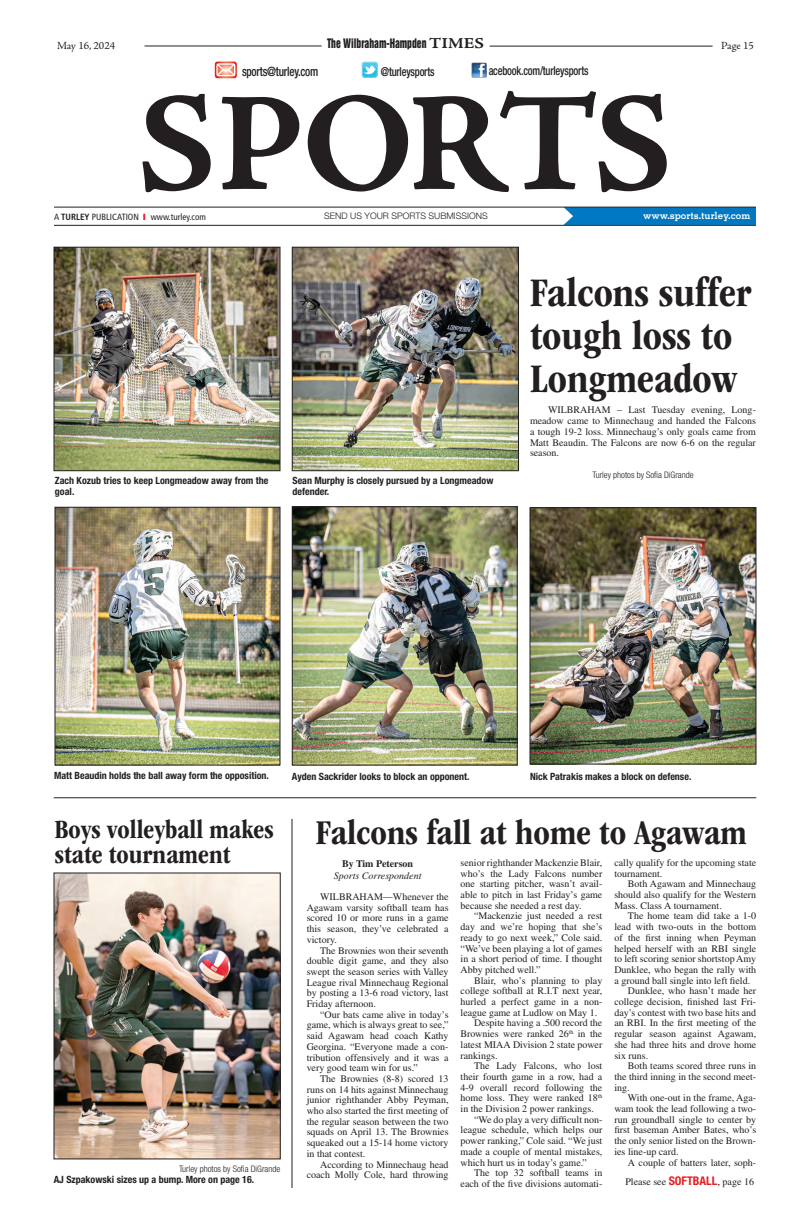
<style>
.page{position:relative;width:810px;height:1224px;background:#fff}
.page>*{position:absolute;margin:0;border:0;box-sizing:border-box;transform-origin:0 0}
.t1{font:139.5px "Adobe Jenson Pro Bold Capt";letter-spacing:-.04em;color:#231f20}
.times_-_headline{font:700 condensed 42px/43px "ITC Garamond Std";color:#231f20}
.times_-_headline-2{font:700 condensed 36px "ITC Garamond Std";color:#231f20}
.times_-_headline2{font:700 condensed 27px/25px "ITC Garamond Std";color:#231f20}
.t2{font:500 condensed 12.9px "Helvetica Neue LT Std";letter-spacing:-.02em;color:#231f20;scale:.86 1}
.t3{font:500 condensed 12.3px "Helvetica Neue LT Std";letter-spacing:-.02em;color:#231f20;scale:.85 1}
.t4{font:12px "Helvetica Inserat LT Std";color:#231f20;scale:.8 1}
.t5{font:11px "Adobe Jenson Pro";color:#231f20}
.times_-_body_text{font:10px/10.7px "Times LT Std";color:#231f20;text-align:justify}
.times_-_cutline{font:700 condensed 10px/10.7px "Helvetica Neue LT Std";color:#231f20}
.JR_body_text{font:10px/10.7px "Times LT Std";color:#231f20;text-align:justify}
.Jump1{font:10px "Times LT Std";color:#231f20}
.t6{font:700 10px "Memphis LT Std";color:#fff}
.times_-_byline_2{font:italic 10px "Times LT Std";color:#231f20}
.times_-_byline_1{font:700 10px "Times LT Std";color:#231f20}
.times_-_cutline-2{font:300 condensed 9px "Helvetica Neue LT Std";color:#231f20}
.t7{font:condensed 9px "Frutiger LT Std";color:#231f20}
.t8{font:300 9px "Helvetica Neue LT Std";color:#231f20}
.s1{font-family:"Adobe Jenson Pro Bold Capt";font-size:15px}
.s2{color:#e61e25}
.s3{font-weight:700}
.s4{font-family:"Helvetica Neue LT Std";font-weight:700;font-stretch:condensed;font-size:12px;color:#e61e25}
.s5{font-size:11px}
</style>
<div class="page">
<hr style="left:145px;top:46px;width:177px;height:1px;background:#231f20">
<hr style="left:490px;top:46px;width:223px;height:1px;background:#231f20">
<img style="left:471px;top:63px;width:16px;height:14px">
<svg style="left:362px;top:62px;width:16px;height:16px"></svg>
<svg style="left:362px;top:62px;width:16px;height:15px"></svg>
<svg style="left:564px;top:208px;width:192px;height:17px;background:#067bc1"></svg>
<hr style="left:54px;top:207px;width:702px;height:1px;background:#231f20">
<hr style="left:54px;top:225px;width:702px;height:1px;background:#231f20">
<svg style="left:215px;top:62px;width:22px;height:16px"></svg>
<img style="left:294px;top:508px;width:222px;height:255px">
<div style="left:292px;top:506px;width:226px;height:259px;border:1px solid #231f20"></div>
<img style="left:56px;top:249px;width:222px;height:220px">
<div style="left:54px;top:247px;width:226px;height:224px;border:1px solid #231f20"></div>
<img style="left:57px;top:509px;width:221px;height:254px">
<div style="left:55px;top:507px;width:225px;height:258px;border:1px solid #231f20"></div>
<img style="left:294px;top:249px;width:223px;height:220px">
<div style="left:292px;top:247px;width:227px;height:224px;border:1px solid #231f20"></div>
<img style="left:532px;top:509px;width:222px;height:253px">
<div style="left:530px;top:507px;width:226px;height:257px;border:1px solid #231f20"></div>
<hr style="left:54px;top:798px;width:702px;height:1px;background:#231f20">
<img style="left:56px;top:875px;width:222px;height:282px">
<div style="left:54px;top:873px;width:226px;height:286px;border:1px solid #231f20"></div>
<hr style="left:292px;top:819px;width:1px;height:369px;background:#231f20">
<p class="t5" style="left:57px;top:40px;width:60px">May 16, 2024</p>
<p class="t4" style="left:327px;top:37px;width:198px">The Wilbraham-Hampden <span class="s1">TIMES</span></p>
<p class="t5" style="left:721px;top:40px;width:34px">Page 15</p>
<p class="t2" style="left:242px;top:64px;width:90px">sports@turley.com</p>
<p class="t3" style="left:381px;top:64px;width:65px">@turleysports</p>
<p class="t3" style="left:489px;top:64px;width:119px">acebook.com/turleysports</p>
<p class="t1" style="left:137px;top:62px;width:537px">SPORTS</p>
<p class="t7" style="left:143px;top:211px;width:64px"><span class="s2">❙</span> www.turley.com</p>
<p class="t8" style="left:324px;top:211px;width:165px">SEND US YOUR SPORTS SUBMISSIONS</p>
<p class="t6" style="left:643px;top:209px;width:109px">www.sports.turley.com</p>
<p class="t7" style="left:54px;top:211px;width:86px">A <span class="s3">TURLEY</span> PUBLICATION</p>
<p class="times_-_cutline" style="left:55px;top:475px;width:215px">Zach Kozub tries to keep Longmeadow away from the goal.</p>
<p class="times_-_cutline" style="left:292px;top:475px;width:202px">Sean Murphy is closely pursued by a Longmeadow defender.</p>
<p class="times_-_headline" style="left:530px;top:271px;width:223px">Falcons suffer tough loss to<br>Longmeadow</p>
<p class="JR_body_text" style="left:530px;top:405px;width:228px;text-indent:18px">WILBRAHAM – Last Tuesday evening, Long&shy;meadow came to Minnechaug and handed the Falcons a tough 19-2 loss. Minnechaug’s only goals came from Matt Beaudin. The Falcons are now 6-6 on the regular season.</p>
<p class="times_-_cutline-2" style="left:592px;top:469px;width:103px">Turley photos by Sofia DiGrande</p>
<p class="times_-_cutline" style="left:54px;top:770px;width:217px">Matt Beaudin holds the ball away form the opposition.</p>
<p class="times_-_cutline" style="left:292px;top:771px;width:179px">Ayden Sackrider looks to block an opponent.</p>
<p class="times_-_cutline" style="left:530px;top:771px;width:163px">Nick Patrakis makes a block on defense.</p>
<p class="times_-_headline2" style="left:55px;top:817px;width:220px">Boys volleyball makes state tournament</p>
<p class="times_-_cutline-2" style="left:179px;top:1164px;width:103px">Turley photos by Sofia DiGrande</p>
<p class="times_-_cutline" style="left:54px;top:1174px;width:202px">AJ Szpakowski sizes up a bump. More on page 16.</p>
<p class="times_-_headline-2" style="left:316px;top:813px;width:433px">Falcons fall at home to Agawam</p>
<p class="times_-_byline_1" style="left:342px;top:857px;width:72px">By Tim Peterson</p>
<p class="times_-_byline_2" style="left:334px;top:870px;width:89px">Sports Correspondent</p>
<p class="times_-_body_text" style="left:307px;top:891px;width:143px;text-indent:14px">WILBRAHAM—Whenever the Agawam varsity softball team has scored 10 or more runs in a game this season, they’ve celebrated a victory.</p>
<p class="times_-_body_text" style="left:307px;top:945px;width:143px;text-indent:14px">The Brownies won their seventh double digit game, and they also swept the season series with Valley League rival Minnechaug Regional by posting a 13-6 road victory, last Friday afternoon.</p>
<p class="times_-_body_text" style="left:307px;top:1009px;width:143px;text-indent:14px">“Our bats came alive in today’s game, which is always great to see,” said Agawam head coach Kathy Georgina. “Everyone made a con&shy;tribution offensively and it was a very good team win for us.”</p>
<p class="times_-_body_text" style="left:307px;top:1073px;width:143px;text-indent:14px">The Brownies (8-8) scored 13 runs on 14 hits against Minnechaug junior righthander Abby Peyman, who also started the first meeting of the regular season between the two squads on April 13. The Brownies squeaked out a 15-14 home victory in that contest.</p>
<p class="times_-_body_text" style="left:307px;top:1159px;width:143px;text-align:right">According to Minnechaug head coach Molly Cole, hard throwing</p>
<p class="times_-_body_text" style="left:461px;top:857px;width:143px">senior righthander Mackenzie Blair, who’s the Lady Falcons number one starting pitcher, wasn’t avail&shy;able to pitch in last Friday’s game because she needed a rest day.</p>
<p class="times_-_body_text" style="left:461px;top:911px;width:143px;text-indent:14px">“Mackenzie just needed a rest day and we’re hoping that she’s ready to go next week,” Cole said. “We’ve been playing a lot of games in a short period of time. I thought Abby pitched well.”</p>
<p class="times_-_body_text" style="left:461px;top:975px;width:143px;text-indent:14px">Blair, who’s planning to play college softball at R.I.T next year, hurled a perfect game in a non&shy;league game at Ludlow on May 1.</p>
<p class="times_-_body_text" style="left:461px;top:1018px;width:143px;text-indent:14px">Despite having a .500 record the Brownies were ranked 26<sup>th</sup> in the latest MIAA Division 2 state power rankings.</p>
<p class="times_-_body_text" style="left:461px;top:1060px;width:143px;text-indent:14px">The Lady Falcons, who lost their fourth game in a row, had a 4-9 overall record following the home loss. They were ranked 18<sup>th </sup>in the Division 2 power rankings.</p>
<p class="times_-_body_text" style="left:461px;top:1114px;width:143px;text-indent:14px">“We do play a very difficult non&shy;league schedule, which helps our power ranking,” Cole said. “We just made a couple of mental mistakes, which hurt us in today’s game.”</p>
<p class="times_-_body_text" style="left:461px;top:1167px;width:143px;text-align:right">The top 32 softball teams in each of the five divisions automati-</p>
<p class="times_-_body_text" style="left:614px;top:857px;width:143px">cally qualify for the upcoming state tournament.</p>
<p class="times_-_body_text" style="left:614px;top:879px;width:143px;text-indent:14px">Both Agawam and Minnechaug should also qualify for the Western Mass. Class A tournament.</p>
<p class="times_-_body_text" style="left:614px;top:911px;width:143px;text-indent:14px">The home team did take a 1-0 lead with two-outs in the bottom of the first inning when Peyman helped herself with an RBI single to left scoring senior shortstop Amy Dunklee, who began the rally with a ground ball single into left field.</p>
<p class="times_-_body_text" style="left:614px;top:986px;width:143px;text-indent:14px">Dunklee, who hasn’t made her college decision, finished last Fri&shy;day’s contest with two base hits and an RBI. In the first meeting of the regular season against Agawam, she had three hits and drove home six runs.</p>
<p class="times_-_body_text" style="left:614px;top:1060px;width:143px;text-indent:14px">Both teams scored three runs in the third inning in the second meet&shy;ing.</p>
<p class="times_-_body_text" style="left:614px;top:1093px;width:143px;text-indent:14px">With one-out in the frame, Aga&shy;wam took the lead following a two&shy;run groundball single to center by first baseman Amber Bates, who’s the only senior listed on the Brown&shy;ies line-up card.</p>
<p class="times_-_body_text" style="left:628px;top:1157px;width:130px">A couple of batters later, soph-</p>
<p class="Jump1" style="left:625px;top:1176px;width:130px">Please see <span class="s4">SOFTBALL</span><span class="s5">,</span> page 16</p>
</div>
